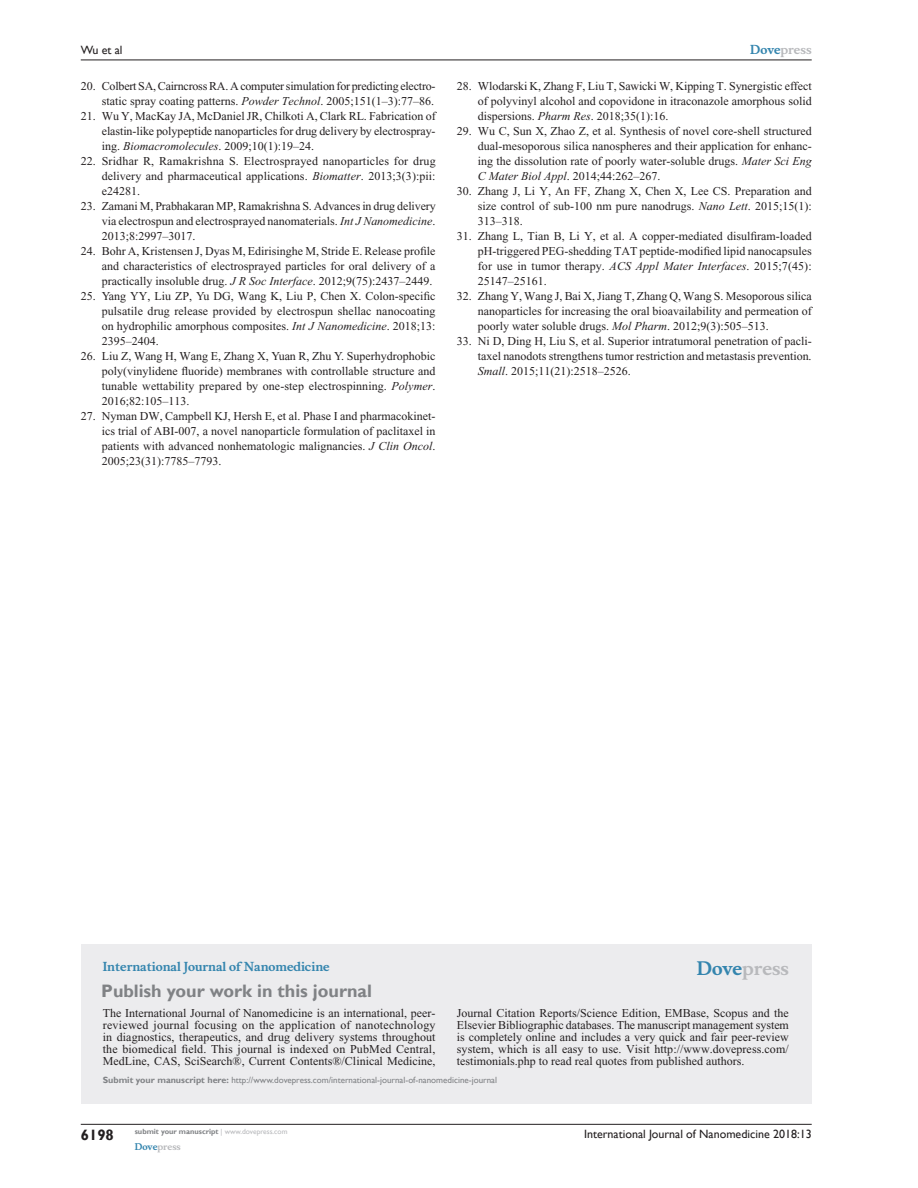
<style>
.page{position:relative;width:918px;height:1188px;background:#fff}
.page>*{position:absolute;margin:0;border:0;box-sizing:border-box;transform-origin:0 0}
.PromBx-H1{font:700 18px "Gill Sans";color:#808285}
.PromBx-Brand{font:700 18px "Musee";color:#b8b9bc}
.t1{font:700 15px "Gill Sans";color:#231f20}
.RefNL2{font:12px/15px "Times New Roman";color:#231f20;text-align:justify}
.PromBx-Tx{font:12px/12px "Times New Roman";color:#231f20;text-align:justify}
.t2{font:12px "Gill Sans";color:#231f20}
.PromBx-JrnlName{font:700 12px "Musee";color:#3485ae}
.t3{font:700 12px "Musee";color:#b8b9bc}
.PromBx-SubmitMssWebA{font:9px "Gill Sans";color:#808285}
.t4{font:700 9px "Musee";color:#b8b9bc}
.t5{font:700 7.5px "Gill Sans";color:#808285}
.s1{font-style:italic}
.s2{color:#3485ae}
.s3{font-weight:700}
.s4{font-weight:400;color:#b8b9bc}
</style>
<div class="page">
<div style="left:81px;top:944px;width:731px;height:159px;background:#ececee"></div>
<hr style="left:81px;top:1124px;width:731px;height:1px;background:#231f20">
<hr style="left:81px;top:60px;width:731px;height:1px;background:#231f20">
<p class="t2" style="left:81px;top:43px;width:43px">Wu et al</p>
<p class="RefNL2" style="left:81px;top:79px;width:356px;text-align:right">20. Colbert SA, Cairncross RA. A computer simulation for predicting electro&shy;static spray coating patterns. <span class="s1">Powder Technol</span>. 2005;151(1–3):77–86.</p>
<p class="RefNL2" style="left:102px;top:109px;width:335px;text-indent:-21px">21. Wu Y, MacKay JA, McDaniel JR, Chilkoti A, Clark RL. Fabrication of elastin-like polypeptide nanoparticles for drug delivery by electrospray&shy;ing. <span class="s1">Biomacromolecules</span>. 2009;10(1):19–24.</p>
<p class="RefNL2" style="left:102px;top:154px;width:335px;text-indent:-21px">22. Sridhar R, Ramakrishna S. Electrosprayed nanoparticles for drug delivery and pharmaceutical applications. <span class="s1">Biomatter</span>. 2013;3(3):pii: e24281.</p>
<p class="RefNL2" style="left:102px;top:199px;width:336px;text-indent:-21px">23. Zamani M, Prabhakaran MP, Ramakrishna S. Advances in drug delivery via electrospun and electrosprayed nanomaterials. <span class="s1">Int J Nanomedicine</span>.<br>2013;8:2997–3017.</p>
<p class="RefNL2" style="left:102px;top:244px;width:335px;text-indent:-21px">24. Bohr A, Kristensen J, Dyas M, Edirisinghe M, Stride E. Release profile and characteristics of electrosprayed particles for oral delivery of a practically insoluble drug. <span class="s1">J R Soc Interface</span>. 2012;9(75):2437–2449.</p>
<p class="RefNL2" style="left:102px;top:289px;width:335px;text-indent:-21px">25. Yang YY, Liu ZP, Yu DG, Wang K, Liu P, Chen X. Colon-specific pulsatile drug release provided by electrospun shellac nanocoating on hydrophilic amorphous composites. <span class="s1">Int J Nanomedicine</span>. 2018;13:<br>2395–2404.</p>
<p class="RefNL2" style="left:102px;top:349px;width:335px;text-indent:-21px">26. Liu Z, Wang H, Wang E, Zhang X, Yuan R, Zhu Y. Superhydrophobic poly(vinylidene fluoride) membranes with controllable structure and tunable wettability prepared by one-step electrospinning. <span class="s1">Polymer</span>.<br>2016;82:105–113.</p>
<p class="RefNL2" style="left:102px;top:409px;width:335px;text-indent:-21px">27. Nyman DW, Campbell KJ, Hersh E, et al. Phase I and pharmacokinet&shy;ics trial of ABI-007, a novel nanoparticle formulation of paclitaxel in patients with advanced nonhematologic malignancies. <span class="s1">J Clin Oncol</span>.<br>2005;23(31):7785–7793.</p>
<p class="t3" style="left:750px;top:43px;width:63px"><span class="s2">Dove</span>press</p>
<p class="RefNL2" style="left:478px;top:79px;width:335px;text-indent:-21px">28. Wlodarski K, Zhang F, Liu T, Sawicki W, Kipping T. Synergistic effect of polyvinyl alcohol and copovidone in itraconazole amorphous solid dispersions. <span class="s1">Pharm Res</span>. 2018;35(1):16.</p>
<p class="RefNL2" style="left:478px;top:124px;width:335px;text-indent:-21px">29. Wu C, Sun X, Zhao Z, et al. Synthesis of novel core-shell structured dual-mesoporous silica nanospheres and their application for enhanc&shy;ing the dissolution rate of poorly water-soluble drugs. <span class="s1">Mater Sci Eng C Mater Biol Appl</span>. 2014;44:262–267.</p>
<p class="RefNL2" style="left:478px;top:184px;width:335px;text-indent:-21px">30. Zhang J, Li Y, An FF, Zhang X, Chen X, Lee CS. Preparation and size control of sub-100 nm pure nanodrugs. <span class="s1">Nano Lett</span>. 2015;15(1):<br>313–318.</p>
<p class="RefNL2" style="left:478px;top:229px;width:335px;text-indent:-21px">31. Zhang L, Tian B, Li Y, et al. A copper-mediated disulfiram-loaded pH-triggered PEG-shedding TAT peptide-modified lipid nanocapsules for use in tumor therapy. <span class="s1">ACS Appl Mater Interfaces</span>. 2015;7(45):<br>25147–25161.</p>
<p class="RefNL2" style="left:478px;top:289px;width:335px;text-indent:-21px">32. Zhang Y, Wang J, Bai X, Jiang T, Zhang Q, Wang S. Mesoporous silica nanoparticles for increasing the oral bioavailability and permeation of poorly water soluble drugs. <span class="s1">Mol Pharm</span>. 2012;9(3):505–513.</p>
<p class="RefNL2" style="left:478px;top:334px;width:335px;text-indent:-21px">33. Ni D, Ding H, Liu S, et al. Superior intratumoral penetration of pacli&shy;taxel nanodots strengthens tumor restriction and metastasis prevention.<br><span class="s1">Small</span>. 2015;11(21):2518–2526.</p>
<p class="PromBx-JrnlName" style="left:103px;top:959px;width:228px">International Journal of Nanomedicine</p>
<p class="PromBx-H1" style="left:101px;top:980px;width:272px">Publish your work in this journal</p>
<p class="PromBx-Brand" style="left:697px;top:958px;width:94px"><span class="s2">Dove</span>press</p>
<p class="PromBx-Tx" style="left:103px;top:1007px;width:334px">The International Journal of Nanomedicine is an international, peer&shy;reviewed journal focusing on the application of nanotechnology in diagnostics, therapeutics, and drug delivery systems throughout the biomedical field. This journal is indexed on PubMed Central, MedLine, CAS, SciSearch®, Current Contents®/Clinical Medicine,</p>
<p class="PromBx-Tx" style="left:457px;top:1007px;width:334px">Journal Citation Reports/Science Edition, EMBase, Scopus and the Elsevier Bibliographic databases. The manuscript management system is completely online and includes a very quick and fair peer-review system, which is all easy to use. Visit http://www.dovepress.com/ testimonials.php to read real quotes from published authors.</p>
<p class="PromBx-SubmitMssWebA" style="left:103px;top:1075px;width:396px"><span class="s3">Submit your manuscript here:</span> http://www.dovepress.com/international-journal-of-nanomedicine-journal</p>
<p class="t1" style="left:81px;top:1126px;width:35px">6198</p>
<p class="t5" style="left:135px;top:1127px;width:154px">submit your manuscript <span class="s4">| www.dovepress.com</span></p>
<p class="t4" style="left:135px;top:1141px;width:48px"><span class="s2">Dove</span>press</p>
<p class="t2" style="left:584px;top:1127px;width:229px">International Journal of Nanomedicine 2018:13</p>
</div>
